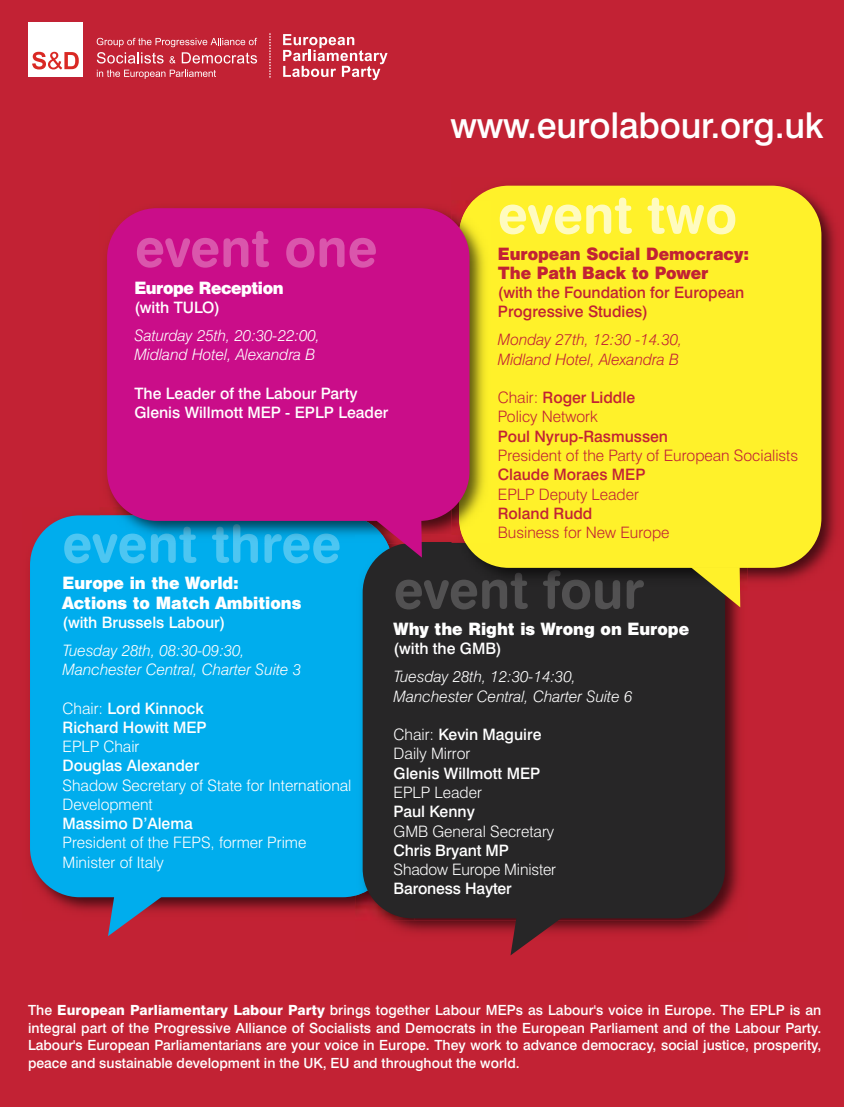
<style>
.page{position:relative;width:844px;height:1107px;background:#fff}
.page>*{position:absolute;margin:0;border:0;box-sizing:border-box;transform-origin:0 0}
.t1{font:52.5px "Swiss 721 BT Bold Rounded";color:#4dc6f2}
.t2{font:52.5px "Swiss 721 BT Bold Rounded";color:#525152}
.t3{font:52.5px "Swiss 721 BT Bold Rounded";color:#da56ac}
.t4{font:52.5px "Swiss 721 BT Bold Rounded";color:#fffbbf}
.t5{font:500 35.7px "Swiss 721 BT";letter-spacing:-.005em;color:#fff}
.t6{font:500 15.75px/19.2px "Swiss 721 BT";color:#fff}
.t7{font:300 15.75px/19.2px "Swiss 721 BT";color:#fff}
.t8{font:italic 300 15.75px/19.2px "Swiss 721 BT";color:#fff}
.t9{font:300 15.75px/19.2px "Swiss 721 BT";color:#c22234}
.t10{font:500 15.75px/19.2px "Swiss 721 BT";color:#c22234}
.t11{font:15.75px/19.2px "Swiss 721 BT Black No 2";color:#fff}
.t12{font:italic 300 15.75px/19.2px "Swiss 721 BT";color:#c22234}
.t13{font:15.75px/19.2px "Swiss 721 BT Black No 2";color:#c22234}
.t14{font:15.75px "Swiss 721 BT Black No 2";letter-spacing:-.025em;color:#fff}
.t15{font:500 14px/17.5px "Swiss 721 BT";color:#fff;text-align:justify}
.s1{font-weight:500}
.s2{font-weight:300}
.s3{font-weight:800}
</style>
<div class="page">
<div style="left:0;top:0;width:843px;height:1106px;background:#c22234"></div>
<img style="left:30px;top:515px;width:362px;height:405px">
<div style="left:30px;top:515px;width:362px;height:382px;background:#00aded;border-radius:50px"></div>
<img style="left:414px;top:593px;width:327px;height:327px">
<img style="left:358px;top:875px;width:11px;height:20px">
<div style="left:362px;top:542px;width:362px;height:376px;background:#272627;border-radius:50px"></div>
<div style="left:28px;top:22px;width:55px;height:55px;background:#fff"></div>
<svg style="left:32px;top:52px;width:47px;height:18px"></svg>
<svg style="left:97px;top:38px;width:160px;height:26px"></svg>
<svg style="left:97px;top:70px;width:119px;height:9px"></svg>
<svg style="left:283px;top:34px;width:104px;height:46px"></svg>
<svg style="left:269px;top:33px;width:2px;height:45px"></svg>
<svg style="left:108px;top:897px;width:55px;height:39px"></svg>
<svg style="left:510px;top:918px;width:55px;height:37px"></svg>
<img style="left:747px;top:184px;width:89px;height:398px">
<img style="left:474px;top:184px;width:273px;height:16px">
<img style="left:465px;top:543px;width:225px;height:43px">
<img style="left:451px;top:570px;width:192px;height:20px">
<div style="left:459px;top:186px;width:362px;height:381px;background:#fff12a;border-radius:50px"></div>
<img style="left:414px;top:207px;width:37px;height:327px">
<img style="left:99px;top:515px;width:273px;height:21px">
<img style="left:355px;top:535px;width:17px;height:1px">
<img style="left:99px;top:524px;width:240px;height:19px">
<img style="left:451px;top:214px;width:8px;height:315px">
<img style="left:459px;top:200px;width:26px;height:343px">
<div style="left:107px;top:208px;width:362px;height:313px;background:#ca0d89;border-radius:50px"></div>
<svg style="left:690px;top:567px;width:50px;height:40px"></svg>
<svg style="left:372px;top:520px;width:50px;height:37px"></svg>
<h1 class="t3" style="left:135px;top:229px;width:244px">event one</h1>
<p class="t14" style="left:134px;top:281px;width:151px">Europe Reception</p>
<p class="t6" style="left:134px;top:299px;width:87px">(with TULO)</p>
<p class="t8" style="left:134px;top:327px;width:187px">Saturday 25th, 20:30-22:00,<br>Midland Hotel, Alexandra B</p>
<p class="t6" style="left:134px;top:385px;width:255px">The Leader of the Labour Party<br>Glenis Willmott MEP - EPLP Leader</p>
<h1 class="t1" style="left:62px;top:524px;width:280px">event three</h1>
<h2 class="t5" style="left:450px;top:113px;width:375px">www.eurolabour.org.uk</h2>
<h1 class="t4" style="left:497px;top:196px;width:241px">event two</h1>
<p class="t13" style="left:497px;top:245px;width:253px">European Social Democracy:<br>The Path Back to Power</p>
<p class="t10" style="left:497px;top:284px;width:248px">(with the Foundation for European<br>Progressive Studies)</p>
<p class="t12" style="left:497px;top:332px;width:186px">Monday 27th, 12:30 -14.30,<br>Midland Hotel, Alexandra B</p>
<p class="t9" style="left:497px;top:389px;width:139px">Chair: <span class="s1">Roger Liddle<br></span>Policy Network</p>
<p class="t10" style="left:497px;top:428px;width:172px">Poul Nyrup-Rasmussen</p>
<p class="t9" style="left:497px;top:447px;width:302px">President of the Party of European Socialists</p>
<p class="t10" style="left:497px;top:466px;width:149px">Claude Moraes MEP</p>
<p class="t9" style="left:497px;top:486px;width:142px">EPLP Deputy Leader</p>
<p class="t10" style="left:497px;top:505px;width:96px">Roland Rudd</p>
<p class="t9" style="left:497px;top:524px;width:173px">Business for New Europe</p>
<p class="t11" style="left:62px;top:575px;width:240px">Europe in the World:<br>Actions to Match Ambitions</p>
<p class="t6" style="left:62px;top:614px;width:164px">(with Brussels Labour)</p>
<p class="t8" style="left:62px;top:642px;width:240px">Tuesday 28th, 08:30-09:30,<br>Manchester Central, Charter Suite 3</p>
<p class="t6" style="left:62px;top:700px;width:146px"><span class="s2">Chair:</span> Lord Kinnock<br>Richard Howitt MEP</p>
<p class="t7" style="left:62px;top:738px;width:78px">EPLP Chair</p>
<p class="t6" style="left:62px;top:757px;width:138px">Douglas Alexander</p>
<p class="t7" style="left:62px;top:776px;width:290px">Shadow Secretary of State for International<br>Development</p>
<p class="t6" style="left:62px;top:815px;width:132px">Massimo D’Alema</p>
<p class="t7" style="left:62px;top:834px;width:245px">President of the FEPS, former Prime<br>Minister of Italy</p>
<h1 class="t2" style="left:393px;top:570px;width:251px">event four</h1>
<p class="t11" style="left:393px;top:620px;width:297px">Why the Right is Wrong on Europe</p>
<p class="t6" style="left:393px;top:640px;width:109px">(with the GMB)</p>
<p class="t8" style="left:393px;top:668px;width:240px">Tuesday 28th, 12:30-14:30,<br>Manchester Central, Charter Suite 6</p>
<p class="t7" style="left:393px;top:726px;width:149px">Chair: <span class="s1">Kevin Maguire<br></span>Daily Mirror</p>
<p class="t6" style="left:393px;top:765px;width:148px">Glenis Willmott MEP</p>
<p class="t7" style="left:393px;top:784px;width:90px">EPLP Leader</p>
<p class="t6" style="left:393px;top:803px;width:83px">Paul Kenny</p>
<p class="t7" style="left:393px;top:822px;width:162px">GMB General Secretary</p>
<p class="t6" style="left:393px;top:842px;width:117px">Chris Bryant MP</p>
<p class="t7" style="left:393px;top:861px;width:164px">Shadow Europe Minister</p>
<p class="t6" style="left:393px;top:880px;width:120px">Baroness Hayter</p>
<p class="t15" style="left:28px;top:1002px;width:794px">The <span class="s3">European Parliamentary Labour Party</span> brings together Labour MEPs as Labour's voice in Europe. The EPLP is an integral part of the Progressive Alliance of Socialists and Democrats in the European Parliament and of the Labour Party.<br>Labour's European Parliamentarians are your voice in Europe. They work to advance democracy, social justice, prosperity, peace and sustainable development in the UK, EU and throughout the world.</p>
</div>
